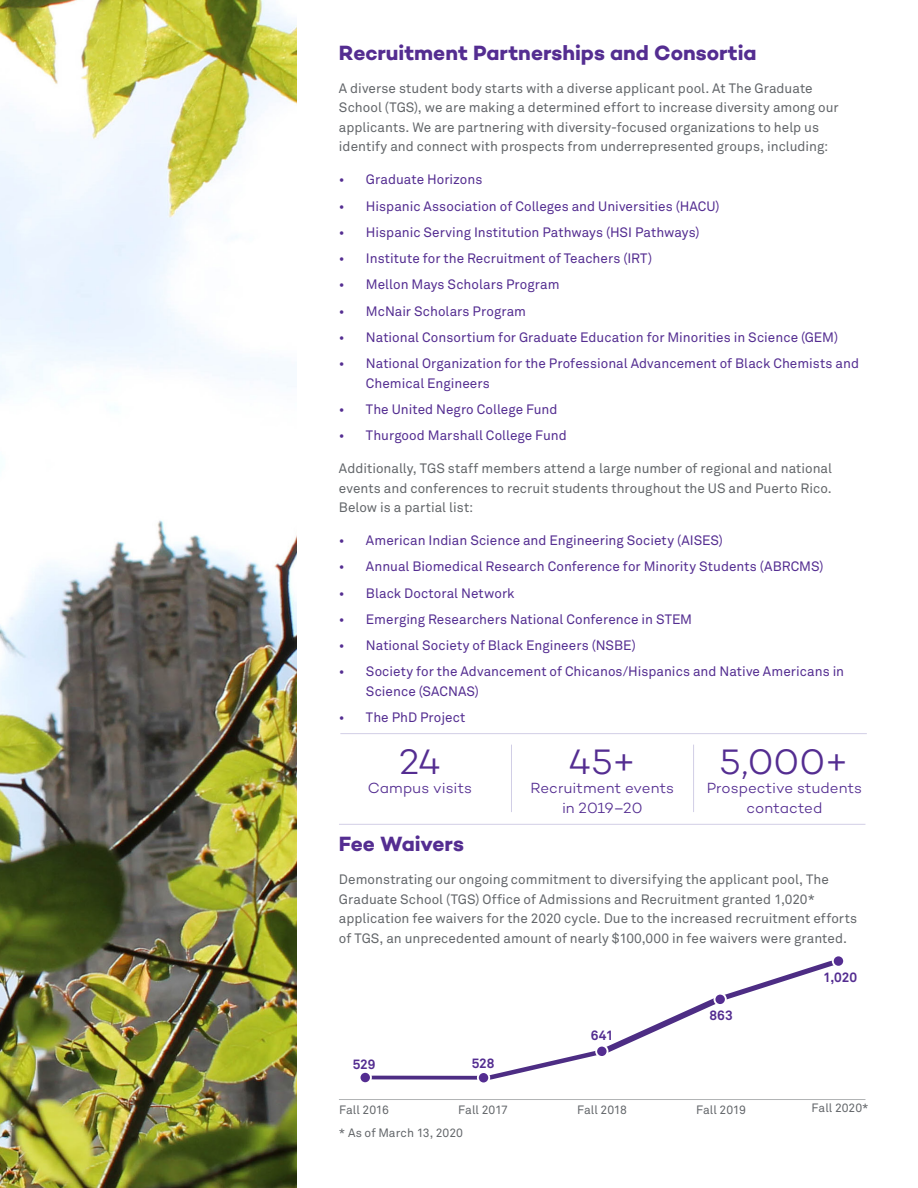
<style>
.page{position:relative;width:918px;height:1188px;background:#fff}
.page>*{position:absolute;margin:0;border:0;box-sizing:border-box;transform-origin:0 0}
.t1{font:300 36px "Campton";letter-spacing:.005em;color:#542d91}
.t2{font:700 21px "Campton";letter-spacing:-.005em;color:#542d91}
.t3{font:300 15px/19.5px "Campton";letter-spacing:.005em;color:#542d91;text-align:center}
.t4{font:13.5px/19.5px "Akkurat Pro";color:#542d91}
.t5{font:13.5px/19.5px "Akkurat Pro";letter-spacing:.005em;color:#63666a}
.t6{font:700 13.5px "Akkurat Pro";letter-spacing:-.01em;color:#542d91}
.t7{font:12px "Akkurat Pro";letter-spacing:-.005em;color:#63666a}
</style>
<div class="page">
<svg style="left:372px;top:960px;width:460px;height:120px"></svg>
<svg style="left:360px;top:1072px;width:12px;height:11px"></svg>
<svg style="left:477px;top:1071px;width:13px;height:12px"></svg>
<svg style="left:595px;top:1045px;width:13px;height:13px"></svg>
<svg style="left:714px;top:993px;width:13px;height:13px"></svg>
<svg style="left:832px;top:956px;width:12px;height:10px"></svg>
<hr style="left:339px;top:1099px;width:526px;height:1px;background:#63666a">
<hr style="left:339px;top:824px;width:526px;height:1px;background:#a39ccc">
<hr style="left:340px;top:733px;width:527px;height:1px;background:#a39ccc">
<hr style="left:511px;top:745px;width:1px;height:67px;background:#a39ccc">
<hr style="left:693px;top:745px;width:1px;height:67px;background:#a39ccc">
<img style="left:0;top:0;width:297px;height:1188px">
<h2 class="t2" style="left:339px;top:39px;width:419px">Recruitment Partnerships and Consortia</h2>
<p class="t5" style="left:339px;top:79px;width:501px">A diverse student body starts with a diverse applicant pool. At The Graduate School (TGS), we are making a determined effort to increase diversity among our applicants. We are partnering with diversity-focused organizations to help us identify and connect with prospects from underrepresented groups, including:</p>
<p class="t4" style="left:339px;top:170px;width:145px">• Graduate Horizons</p>
<p class="t4" style="left:339px;top:196px;width:382px">• Hispanic Association of Colleges and Universities (HACU)</p>
<p class="t4" style="left:339px;top:223px;width:362px">• Hispanic Serving Institution Pathways (HSI Pathways)</p>
<p class="t4" style="left:339px;top:249px;width:315px">• Institute for the Recruitment of Teachers (IRT)</p>
<p class="t4" style="left:339px;top:275px;width:222px">• Mellon Mays Scholars Program</p>
<p class="t4" style="left:339px;top:301px;width:189px">• McNair Scholars Program</p>
<p class="t4" style="left:339px;top:327px;width:501px">• National Consortium for Graduate Education for Minorities in Science (GEM)</p>
<p class="t4" style="left:366px;top:354px;width:495px;text-indent:-27px">• National Organization for the Professional Advancement of Black Chemists and<br>Chemical Engineers</p>
<p class="t4" style="left:339px;top:399px;width:220px">• The United Negro College Fund</p>
<p class="t4" style="left:339px;top:426px;width:229px">• Thurgood Marshall College Fund</p>
<p class="t5" style="left:339px;top:459px;width:495px;text-align:justify">Additionally, TGS staff members attend a large number of regional and national events and conferences to recruit students throughout the US and Puerto Rico.<br>Below is a partial list:</p>
<p class="t4" style="left:339px;top:531px;width:385px">• American Indian Science and Engineering Society (AISES)</p>
<p class="t4" style="left:339px;top:557px;width:486px">• Annual Biomedical Research Conference for Minority Students (ABRCMS)</p>
<p class="t4" style="left:339px;top:583px;width:177px">• Black Doctoral Network</p>
<p class="t4" style="left:339px;top:609px;width:355px">• Emerging Researchers National Conference in STEM</p>
<p class="t4" style="left:339px;top:636px;width:298px">• National Society of Black Engineers (NSBE)</p>
<p class="t4" style="left:366px;top:662px;width:480px;text-indent:-27px">• Society for the Advancement of Chicanos/Hispanics and Native Americans in<br>Science (SACNAS)</p>
<p class="t4" style="left:339px;top:708px;width:128px">• The PhD Project</p>
<h1 class="t1" style="left:399px;top:739px;width:43px">24</h1>
<p class="t3" style="left:368px;top:778px;width:106px">Campus visits</p>
<h1 class="t1" style="left:568px;top:739px;width:70px">45+</h1>
<p class="t3" style="left:530px;top:778px;width:145px">Recruitment events in 2019–20</p>
<h1 class="t1" style="left:720px;top:739px;width:131px">5,000+</h1>
<p class="t3" style="left:707px;top:778px;width:157px">Prospective students contacted</p>
<h2 class="t2" style="left:339px;top:830px;width:127px">Fee Waivers</h2>
<p class="t5" style="left:339px;top:870px;width:520px">Demonstrating our ongoing commitment to diversifying the applicant pool, The Graduate School (TGS) Office of Admissions and Recruitment granted 1,020* application fee waivers for the 2020 cycle. Due to the increased recruitment efforts of TGS, an unprecedented amount of nearly $100,000 in fee waivers were granted.</p>
<p class="t6" style="left:353px;top:1056px;width:24px">529</p>
<p class="t7" style="left:339px;top:1103px;width:51px">Fall 2016</p>
<p class="t6" style="left:472px;top:1054px;width:24px">528</p>
<p class="t7" style="left:458px;top:1103px;width:51px">Fall 2017</p>
<p class="t7" style="left:339px;top:1126px;width:126px">* As of March 13, 2020</p>
<p class="t6" style="left:591px;top:1027px;width:24px">641</p>
<p class="t7" style="left:577px;top:1103px;width:51px">Fall 2018</p>
<p class="t6" style="left:710px;top:1007px;width:25px">863</p>
<p class="t7" style="left:696px;top:1103px;width:51px">Fall 2019</p>
<p class="t6" style="left:823px;top:969px;width:35px">1,020</p>
<p class="t7" style="left:812px;top:1101px;width:59px">Fall 2020*</p>
</div>
